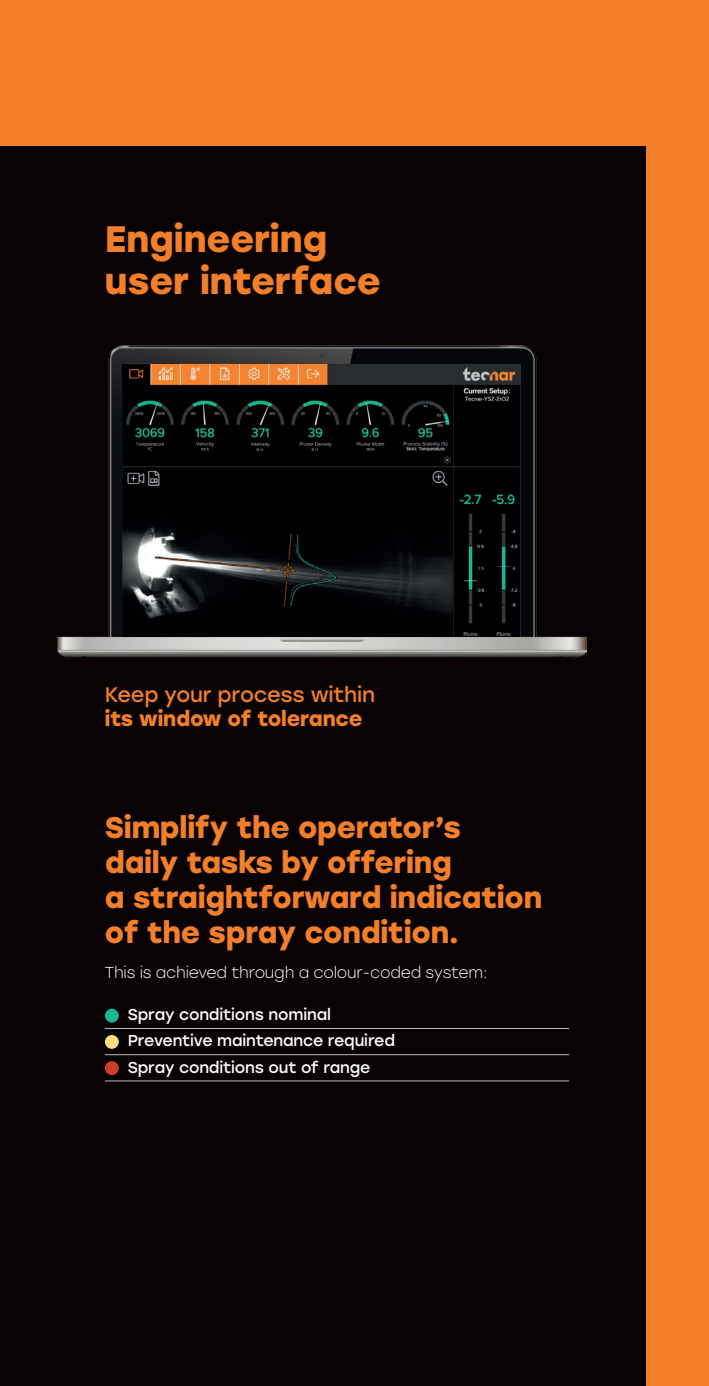
<style>
.page{position:relative;width:709px;height:1386px;background:#f47f2a}
.page>*{position:absolute;margin:0;border:0;box-sizing:border-box;transform-origin:0 0}
.t1{font:700 36.75px/42px "Stolzl";color:#f47f2a}
.t2{font:700 29.75px/35px "Stolzl";letter-spacing:-.01em;color:#f47f2a}
.t3{font:21px "Stolzl";letter-spacing:-.01em;color:#f47f2a}
.t4{font:700 21px "Stolzl";letter-spacing:-.01em;color:#f47f2a}
.t5{font:15.75px/26.2px "Stolzl";letter-spacing:-.01em;color:#fff}
.t6{font:300 15.75px "Stolzl";letter-spacing:-.015em;color:#fff}
</style>
<div class="page">
<div style="left:0;top:146px;width:646px;height:1240px;background:#080302"></div>
<img style="left:57px;top:345px;width:529px;height:314px">
<img style="left:123px;top:364px;width:397px;height:272px">
<hr style="left:105px;top:1028px;width:464px;height:1px;background:#bcbdc0">
<hr style="left:105px;top:1054px;width:464px;height:1px;background:#bcbdc0">
<hr style="left:105px;top:1081px;width:464px;height:1px;background:#bcbdc0">
<div style="left:105px;top:1009px;width:14px;height:14px;background:#18b892;border-radius:50%"></div>
<div style="left:105px;top:1035px;width:14px;height:14px;background:#fce182;border-radius:50%"></div>
<div style="left:105px;top:1061px;width:14px;height:14px;background:#d23b30;border-radius:50%"></div>
<p class="t1" style="left:105px;top:216px;width:277px">Engineering user interface</p>
<p class="t3" style="left:105px;top:679px;width:272px">Keep your process within</p>
<p class="t4" style="left:105px;top:704px;width:259px">its window of tolerance</p>
<p class="t2" style="left:105px;top:809px;width:439px">Simplify the operator’s<br>daily tasks by offering<br>a straightforward indication of the spray condition.</p>
<p class="t6" style="left:105px;top:962px;width:384px">This is achieved through a colour-coded system:</p>
<p class="t5" style="left:128px;top:1001px;width:269px">Spray conditions nominal<br>Preventive maintenance required<br>Spray conditions out of range</p>
</div>
